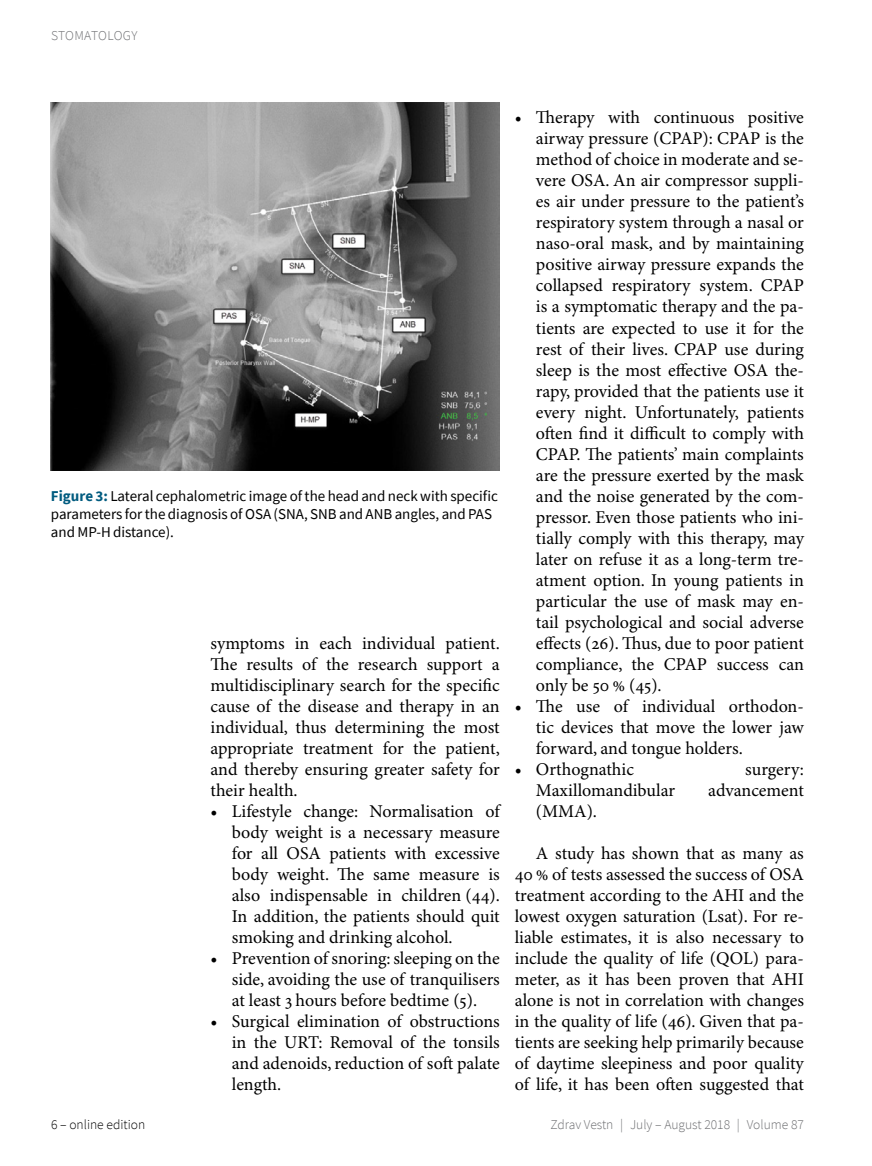
<style>
.page{position:relative;width:872px;height:1166px;background:#fff}
.page>*{position:absolute;margin:0;border:0;box-sizing:border-box;transform-origin:0 0}
.t1{font:18px/21px "Minion Pro";color:#000;text-align:justify}
.t2{font:15px/18px "Source Sans Pro";color:#000}
.t3{font:300 13.5px "Source Sans Pro";color:#6d6e71}
.t4{font:300 13.5px "Source Sans Pro";color:#000}
.s1{font-weight:700;color:#005b7f}
</style>
<div class="page">
<img style="left:51px;top:102px;width:449px;height:368px">
<p class="t3" style="left:51px;top:27px;width:88px">Stom atology</p>
<p class="t2" style="left:51px;top:487px;width:448px"><span class="s1">Figure 3:</span> Lateral cephalometric image of the head and neck with specific parameters for the diagnosis of OSA (SNA, SNB and ANB angles, and PAS and MP-H distance).</p>
<p class="t1" style="left:210px;top:633px;width:291px">symptoms in each individual patient.<br>The results of the research support a multidisciplinary search for the specific cause of the disease and therapy in an individual, thus determining the most appropriate treatment for the patient, and thereby ensuring greater safety for their health.</p>
<p class="t1" style="left:232px;top:801px;width:269px;text-indent:-21px">• Lifestyle change: Normalisation of body weight is a necessary measure for all OSA patients with excessive body weight. The same measure is also indispensable in children (44).<br>In addition, the patients should quit smoking and drinking alcohol.</p>
<p class="t1" style="left:232px;top:948px;width:269px;text-indent:-21px">• Prevention of snoring: sleeping on the side, avoiding the use of tranquilisers at least 3 hours before bedtime (5).</p>
<p class="t1" style="left:232px;top:1011px;width:269px;text-indent:-21px">• Surgical elimination of obstructions in the URT: Removal of the tonsils and adenoids, reduction of soft palate length.</p>
<p class="t1" style="left:536px;top:108px;width:269px;text-indent:-21px">• Therapy with continuous positive airway pressure (CPAP): CPAP is the method of choice in moderate and se&shy;vere OSA. An air compressor suppli&shy;es air under pressure to the patient’s respiratory system through a nasal or naso-oral mask, and by maintaining positive airway pressure expands the collapsed respiratory system. CPAP is a symptomatic therapy and the pa&shy;tients are expected to use it for the rest of their lives. CPAP use during sleep is the most effective OSA the&shy;rapy, provided that the patients use it every night. Unfortunately, patients often find it difficult to comply with CPAP. The patients’ main complaints are the pressure exerted by the mask and the noise generated by the com&shy;pressor. Even those patients who ini&shy;tially comply with this therapy, may later on refuse it as a long-term tre&shy;atment option. In young patients in particular the use of mask may en&shy;tail psychological and social adverse effects (26). Thus, due to poor patient compliance, the CPAP success can only be 50 % (45).</p>
<p class="t1" style="left:536px;top:696px;width:269px;text-indent:-21px">• The use of individual orthodon&shy;tic devices that move the lower jaw forward, and tongue holders.</p>
<p class="t1" style="left:514px;top:759px;width:121px">• Orthognathic</p>
<p class="t1" style="left:745px;top:759px;width:60px">surgery:</p>
<p class="t1" style="left:536px;top:780px;width:141px">Maxillomandibular</p>
<p class="t1" style="left:708px;top:780px;width:97px">advancement</p>
<p class="t1" style="left:536px;top:801px;width:63px">(MMA).</p>
<p class="t1" style="left:514px;top:843px;width:291px;text-indent:21px">A study has shown that as many as 40 % of tests assessed the success of OSA treatment according to the AHI and the lowest oxygen saturation (Lsat). For re&shy;liable estimates, it is also necessary to include the quality of life (QOL) para&shy;meter, as it has been proven that AHI alone is not in correlation with changes in the quality of life (46). Given that pa&shy;tients are seeking help primarily because of daytime sleepiness and poor quality of life, it has been often suggested that</p>
<p class="t4" style="left:51px;top:1116px;width:96px">6 – online edition</p>
<p class="t3" style="left:550px;top:1116px;width:255px">Zdrav Vestn | July – August 2018 | Volume 87</p>
</div>
